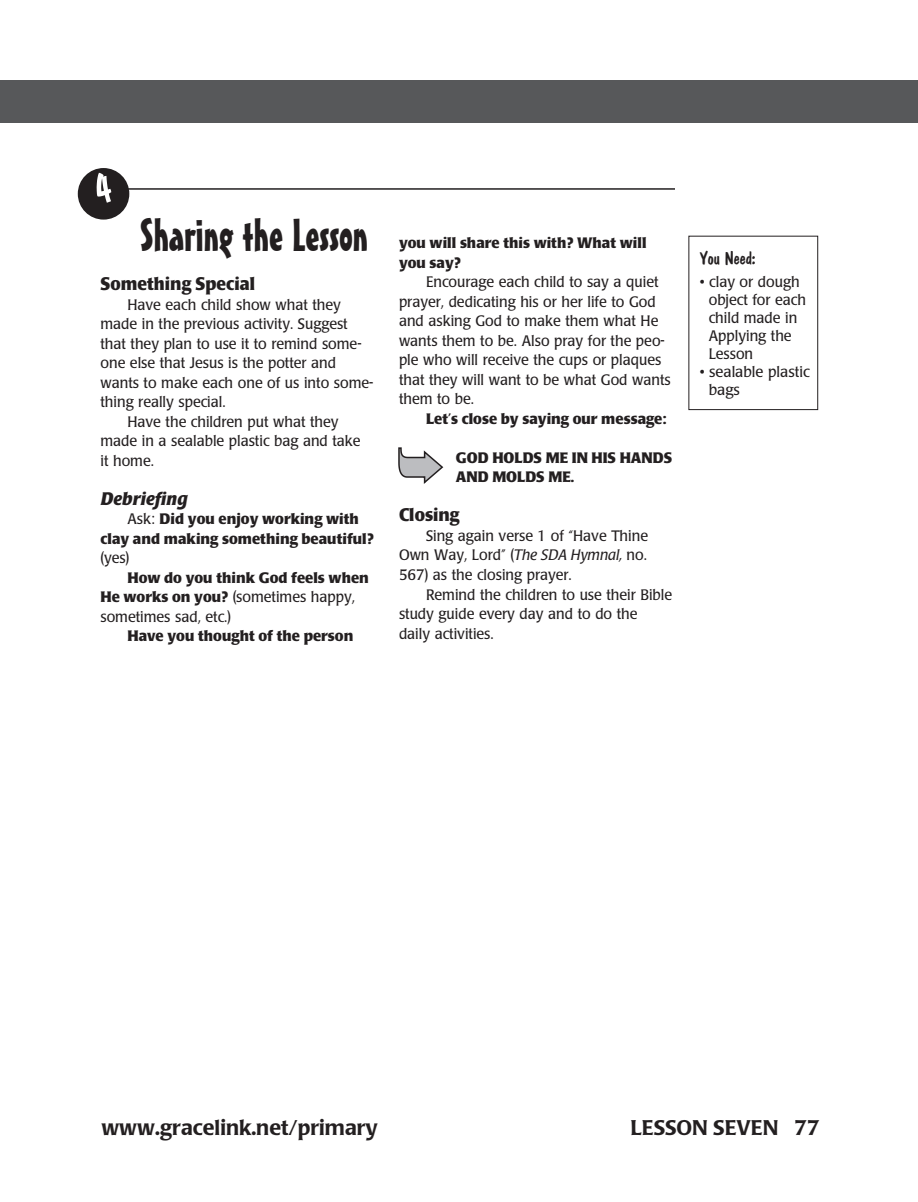
<style>
.page{position:relative;width:918px;height:1202px;background:#fff}
.page>*{position:absolute;margin:0;border:0;box-sizing:border-box;transform-origin:0 0}
.section_title{font:45px "Mister Earl BT";color:#231f20}
.t1{font:500 21px "Poppl Laudatio";color:#231f20}
.subhead{font:700 18px "Poppl Laudatio";color:#231f20;scale:.95 1}
.subhead-2{font:italic 700 18px "Poppl Laudatio";color:#231f20}
.You_Need_head{font:18px "Dom Casual D";color:#231f20}
.body{font:15px/19.5px "Poppl Laudatio";color:#231f20;scale:.95 1}
.body-2{font:700 15px/19.5px "Poppl Laudatio";color:#231f20}
.You_Need_items{font:15px/18px "Poppl Laudatio";color:#231f20}
.body-Xindent{font:700 15px/19.5px "Poppl Laudatio";color:#231f20}
.s1{font-weight:400}
.s2{font-style:italic}
</style>
<div class="page">
<div style="left:0;top:80px;width:27px;height:43px;background:#57585a"></div>
<div style="left:27px;top:80px;width:891px;height:43px;background:#57585a"></div>
<div style="left:688px;top:236px;width:130px;height:174px;border:1px solid #231f20"></div>
<svg style="left:398px;top:447px;width:45px;height:37px"></svg>
<hr style="left:127px;top:188px;width:548px;height:2px;background:#231f20">
<svg style="left:78px;top:168px;width:51px;height:51px"></svg>
<p class="section_title" style="left:140px;top:208px;width:230px">Sharing the Lesson</p>
<p class="subhead" style="left:100px;top:274px;width:164px">Something Special</p>
<p class="body" style="left:100px;top:295px;width:289px;text-indent:27px">Have each child show what they made in the previous activity. Suggest that they plan to use it to remind some&shy;one else that Jesus is the potter and wants to make each one of us into some&shy;thing really special.</p>
<p class="body" style="left:100px;top:412px;width:275px;text-indent:27px">Have the children put what they made in a sealable plastic bag and take it home.</p>
<p class="subhead-2" style="left:100px;top:488px;width:89px">Debriefing</p>
<p class="body-2" style="left:100px;top:510px;width:275px;text-indent:27px"><span class="s1">Ask:</span> Did you enjoy working with clay and making something beautiful? <span class="s1">(yes)</span></p>
<p class="body-2" style="left:100px;top:568px;width:270px;text-indent:27px">How do you think God feels when<br>He works on you? <span class="s1">(sometimes happy, sometimes sad, etc.)</span></p>
<p class="body-2" style="left:127px;top:627px;width:227px">Have you thought of the person</p>
<p class="body-2" style="left:399px;top:234px;width:249px">you will share this with? What will you say?</p>
<p class="body" style="left:399px;top:273px;width:288px;text-indent:27px">Encourage each child to say a quiet prayer, dedicating his or her life to God and asking God to make them what He wants them to be. Also pray for the peo&shy;ple who will receive the cups or plaques that they will want to be what God wants them to be.</p>
<p class="body-2" style="left:426px;top:409px;width:242px">Let’s close by saying our message:</p>
<p class="body-Xindent" style="left:456px;top:448px;width:218px">GOD HOLDS ME IN HIS HANDS<br>AND MOLDS ME.</p>
<p class="subhead" style="left:399px;top:505px;width:65px">Closing</p>
<p class="body" style="left:399px;top:526px;width:264px;text-align:justify;text-indent:27px">Sing again verse 1 of “Have Thine Own Way, Lord” (<span class="s2">The SDA Hymnal,</span> no.<br>567) as the closing prayer.</p>
<p class="body" style="left:399px;top:585px;width:289px;text-indent:27px">Remind the children to use their Bible study guide every day and to do the daily activities.</p>
<p class="You_Need_head" style="left:700px;top:248px;width:58px">You Need:</p>
<p class="You_Need_items" style="left:709px;top:273px;width:99px;text-indent:-9px">• clay or dough object for each child made in<br>Applying the<br>Lesson</p>
<p class="You_Need_items" style="left:709px;top:363px;width:102px;text-indent:-9px">• sealable plastic bags</p>
<p class="t1" style="left:101px;top:1115px;width:278px">www.gracelink.net/primary</p>
<p class="t1" style="left:631px;top:1115px;width:191px">LESSON SEVEN 77</p>
</div>
